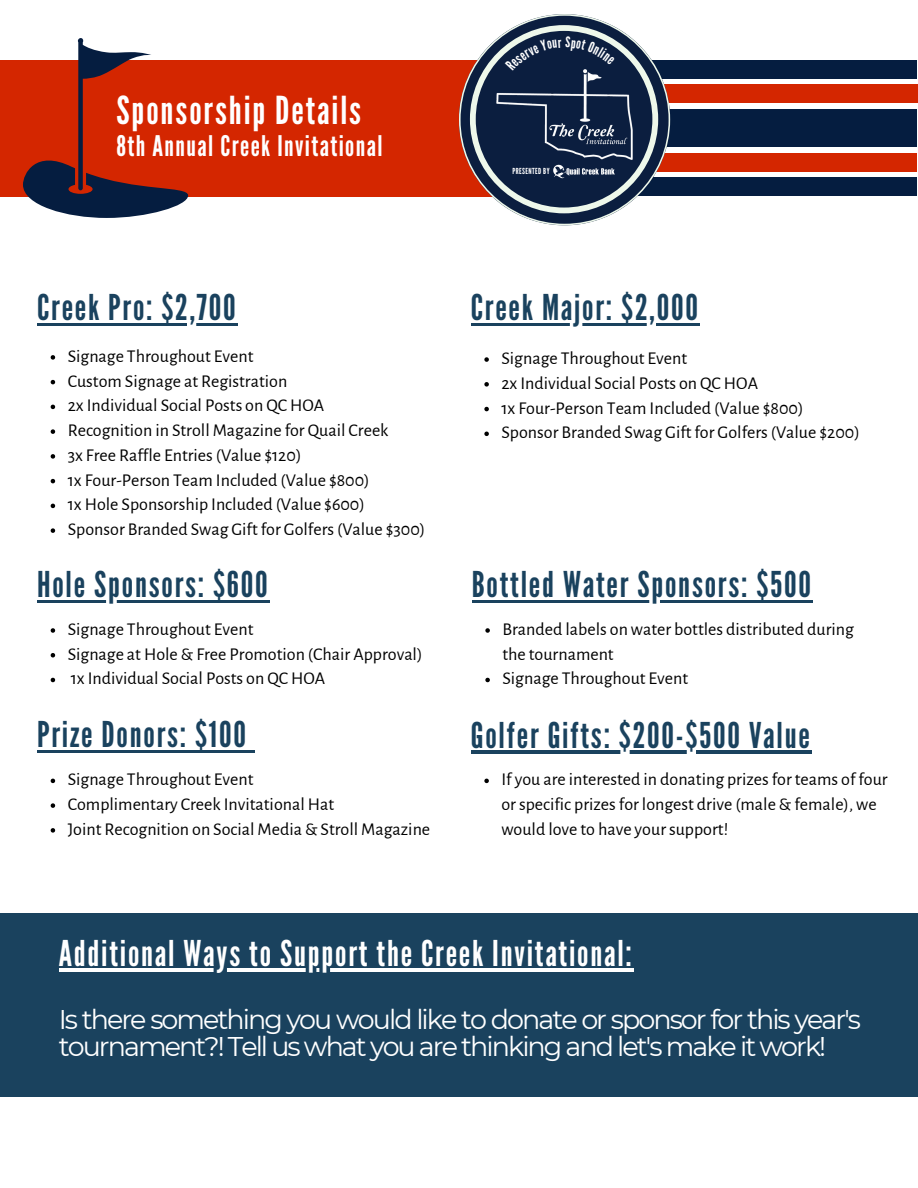
<style>
.page{position:relative;width:918px;height:1188px;background:#fff}
.page>*{position:absolute;margin:0;border:0;box-sizing:border-box;transform-origin:0 0}
.t1{font:38.55px "League Gothic";letter-spacing:.05em;color:#fff}
.t2{font:35.55px "League Gothic";letter-spacing:.05em;color:#1a425e}
.t3{font:35.55px "League Gothic";letter-spacing:.05em;color:#fff}
.t4{font:28.35px "League Gothic";letter-spacing:.05em;color:#fff}
.t5{font:27px/27px "Montserrat";letter-spacing:-.075em;color:#fff}
.t6{font:18px/24.8px "Alegreya Sans";color:#000}
.t7{font:8.4px "League Gothic";letter-spacing:.05em;color:#fff}
</style>
<div class="page">
<div style="left:509px;top:110px;width:407px;height:37px;background:#051d40"></div>
<div style="left:509px;top:60px;width:407px;height:19px;background:#051d40"></div>
<div style="left:525px;top:84px;width:393px;height:19px;background:#d42600"></div>
<div style="left:509px;top:153px;width:407px;height:19px;background:#d42600"></div>
<div style="left:509px;top:177px;width:407px;height:19px;background:#051d40"></div>
<div style="left:0;top:60px;width:561px;height:136px;background:#d42600"></div>
<svg style="left:459px;top:14px;width:211px;height:211px"></svg>
<svg style="left:23px;top:38px;width:165px;height:180px"></svg>
<hr style="left:37px;top:323px;width:201px;height:3px;background:#1a425e">
<svg style="left:51px;top:355px;width:4px;height:5px"></svg>
<svg style="left:51px;top:380px;width:4px;height:4px"></svg>
<svg style="left:51px;top:405px;width:4px;height:4px"></svg>
<svg style="left:51px;top:429px;width:4px;height:5px"></svg>
<svg style="left:51px;top:454px;width:4px;height:5px"></svg>
<svg style="left:51px;top:479px;width:4px;height:4px"></svg>
<svg style="left:51px;top:504px;width:4px;height:4px"></svg>
<svg style="left:51px;top:528px;width:4px;height:5px"></svg>
<svg style="left:484px;top:357px;width:5px;height:5px"></svg>
<svg style="left:484px;top:382px;width:5px;height:5px"></svg>
<svg style="left:484px;top:407px;width:5px;height:4px"></svg>
<svg style="left:484px;top:432px;width:5px;height:4px"></svg>
<hr style="left:471px;top:323px;width:229px;height:3px;background:#1a425e">
<svg style="left:51px;top:628px;width:4px;height:5px"></svg>
<svg style="left:51px;top:653px;width:4px;height:4px"></svg>
<svg style="left:51px;top:678px;width:4px;height:4px"></svg>
<hr style="left:37px;top:600px;width:233px;height:3px;background:#1a425e">
<svg style="left:485px;top:628px;width:5px;height:5px"></svg>
<svg style="left:485px;top:678px;width:5px;height:4px"></svg>
<hr style="left:472px;top:600px;width:341px;height:3px;background:#1a425e">
<hr style="left:37px;top:750px;width:211px;height:3px;background:#1a425e">
<svg style="left:248px;top:750px;width:7px;height:3px"></svg>
<svg style="left:51px;top:779px;width:4px;height:4px"></svg>
<svg style="left:51px;top:803px;width:4px;height:5px"></svg>
<svg style="left:51px;top:828px;width:4px;height:5px"></svg>
<hr style="left:471px;top:750px;width:341px;height:4px;background:#1a425e">
<svg style="left:484px;top:779px;width:5px;height:4px"></svg>
<div style="left:0;top:913px;width:918px;height:183px;background:#1a425e"></div>
<hr style="left:59px;top:968px;width:575px;height:4px;background:#fff">
<svg style="left:470px;top:25px;width:188px;height:188px"></svg>
<p class="t1" style="left:116px;top:88px;width:246px">Sponsorship Details</p>
<p class="t4" style="left:116px;top:129px;width:268px">8th Annual Creek Invitational</p>
<p class="t7" style="left:512px;top:166px;width:39px">PRESENTED BY</p>
<p class="t2" style="left:37px;top:287px;width:200px">Creek Pro: $2,700</p>
<p class="t6" style="left:68px;top:344px;width:187px">Signage Throughout Event</p>
<p class="t6" style="left:68px;top:369px;width:221px">Custom Signage at Registration</p>
<p class="t6" style="left:68px;top:394px;width:258px">2x Individual Social Posts on QC HOA</p>
<p class="t6" style="left:68px;top:418px;width:322px">Recognition in Stroll Magazine for Quail Creek</p>
<p class="t6" style="left:68px;top:443px;width:235px">3x Free Raffle Entries (Value $120)</p>
<p class="t6" style="left:68px;top:468px;width:304px">1x Four-Person Team Included (Value $800)</p>
<p class="t6" style="left:68px;top:493px;width:299px">1x Hole Sponsorship Included (Value $600)</p>
<p class="t6" style="left:68px;top:517px;width:359px">Sponsor Branded Swag Gift for Golfers (Value $300)</p>
<p class="t2" style="left:37px;top:564px;width:232px">Hole Sponsors: $600</p>
<p class="t6" style="left:68px;top:617px;width:187px">Signage Throughout Event</p>
<p class="t6" style="left:68px;top:642px;width:356px">Signage at Hole &amp; Free Promotion (Chair Approval)</p>
<p class="t6" style="left:71px;top:667px;width:256px">1x Individual Social Posts on QC HOA</p>
<p class="t2" style="left:37px;top:714px;width:210px">Prize Donors: $100</p>
<p class="t6" style="left:68px;top:768px;width:187px">Signage Throughout Event</p>
<p class="t6" style="left:68px;top:792px;width:268px">Complimentary Creek Invitational Hat</p>
<p class="t6" style="left:68px;top:817px;width:364px">Joint Recognition on Social Media &amp; Stroll Magazine</p>
<p class="t2" style="left:471px;top:287px;width:229px">Creek Major: $2,000</p>
<p class="t6" style="left:501px;top:346px;width:187px">Signage Throughout Event</p>
<p class="t6" style="left:501px;top:371px;width:258px">2x Individual Social Posts on QC HOA</p>
<p class="t6" style="left:501px;top:396px;width:304px">1x Four-Person Team Included (Value $800)</p>
<p class="t6" style="left:501px;top:421px;width:360px">Sponsor Branded Swag Gift for Golfers (Value $200)</p>
<p class="t2" style="left:472px;top:564px;width:341px">Bottled Water Sponsors: $500</p>
<p class="t6" style="left:502px;top:617px;width:353px">Branded labels on water bottles distributed during the tournament</p>
<p class="t6" style="left:502px;top:667px;width:187px">Signage Throughout Event</p>
<p class="t2" style="left:471px;top:715px;width:340px">Golfer Gifts: $200-$500 Value</p>
<p class="t6" style="left:501px;top:768px;width:388px">If you are interested in donating prizes for teams of four or specific prizes for longest drive (male &amp; female), we would love to have your support!</p>
<p class="t3" style="left:59px;top:933px;width:575px">Additional Ways to Support the Creek Invitational:</p>
<p class="t5" style="left:59px;top:1006px;width:804px">Is there something you would like to donate or sponsor for this year's tournament?! Tell us what you are thinking and let's make it work!</p>
</div>
